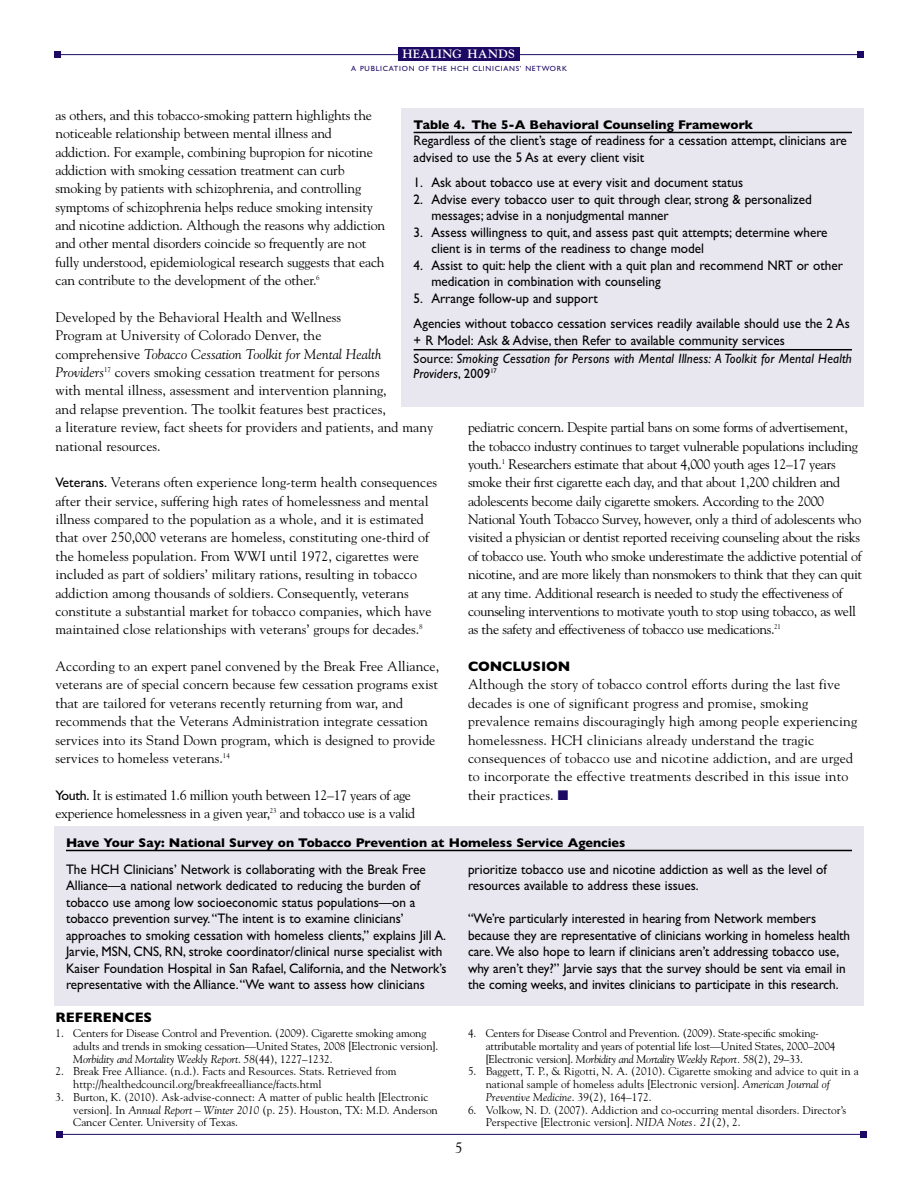
<style>
.page{position:relative;width:918px;height:1188px;background:#fff}
.page>*{position:absolute;margin:0;border:0;box-sizing:border-box;transform-origin:0 0}
.t1{font:15px "Goudy";color:#000}
.t2{font:13.8px/18.5px "Goudy";color:#000}
.t3{font:13.8px/16.5px "Gill Sans";color:#000;scale:.95 1}
.t4{font:13.8px/18.5px "Goudy";letter-spacing:-.025em;color:#000}
.t5{font:700 13.8px "Gill Sans";color:#000}
.t6{font:italic 13.5px/15px "Gill Sans";letter-spacing:.015em;color:#000;scale:.95 1}
.t7{font:700 12.75px "Gill Sans";color:#000}
.t8{font:700 12px "Goudy";letter-spacing:.03em;color:#fff}
.t9{font:11.25px/12.8px "Goudy";color:#000}
.t10{font:11.25px/12.8px "Goudy";letter-spacing:-.02em;color:#000}
.t11{font:7.5px "Gill Sans";letter-spacing:.1em;color:#1d0964}
.s1{font-style:italic}
.s2{font-family:"Gill Sans"}
.s3{font-style:normal}
.s4{color:#1d0964}
.s5{font-style:italic;font-size:12px}
</style>
<div class="page">
<hr style="left:54px;top:54px;width:810px;height:1px;background:#1d0964">
<div style="left:857px;top:51px;width:7px;height:7px;background:#1d0964"></div>
<div style="left:54px;top:51px;width:7px;height:7px;background:#1d0964"></div>
<div style="left:398px;top:47px;width:122px;height:14px;background:#1d0964"></div>
<hr style="left:57px;top:1134px;width:810px;height:1px;background:#1d0964">
<div style="left:860px;top:1131px;width:7px;height:7px;background:#1d0964"></div>
<div style="left:57px;top:1131px;width:6px;height:7px;background:#1d0964"></div>
<div style="left:402px;top:108px;width:462px;height:299px;background:#e8e6ef"></div>
<hr style="left:414px;top:132px;width:438px;height:1px;background:#000">
<hr style="left:414px;top:349px;width:438px;height:1px;background:#000">
<div style="left:54px;top:826px;width:810px;height:169px;background:#e8e6ef"></div>
<hr style="left:66px;top:850px;width:786px;height:1px;background:#000">
<div style="left:54px;top:852px;width:810px;height:154px;background:#e8e6ef"></div>
<p class="t8" style="left:403px;top:47px;width:114px">HEALING HANDS</p>
<p class="t11" style="left:351px;top:64px;width:217px">A PUBLICATION OF THE HCH CLINICIANS’ NETWORK</p>
<p class="t2" style="left:56px;top:106px;width:331px">as others, and this tobacco-smoking pattern highlights the noticeable relationship between mental illness and addiction. For example, combining bupropion for nicotine addiction with smoking cessation treatment can curb smoking by patients with schizophrenia, and controlling symptoms of schizophrenia helps reduce smoking intensity and nicotine addiction. Although the reasons why addiction and other mental disorders coincide so frequently are not fully understood, epidemiological research suggests that each can contribute to the development of the other.<sup>6</sup></p>
<p class="t2" style="left:55px;top:308px;width:379px">Developed by the Behavioral Health and Wellness<br>Program at University of Colorado Denver, the<br>comprehensive <span class="s1">Tobacco Cessation Toolkit for Mental Health Providers</span><sup>17</sup> covers smoking cessation treatment for persons<br>with mental illness, assessment and intervention planning,<br>and relapse prevention. The toolkit features best practices,<br>a literature review, fact sheets for providers and patients, and many national resources.</p>
<p class="t2" style="left:56px;top:473px;width:383px"><span class="s2">Veterans.</span> Veterans often experience long-term health consequences after their service, suffering high rates of homelessness and mental illness compared to the population as a whole, and it is estimated that over 250,000 veterans are homeless, constituting one-third of the homeless population. From WWI until 1972, cigarettes were included as part of soldiers’ military rations, resulting in tobacco addiction among thousands of soldiers. Consequently, veterans constitute a substantial market for tobacco companies, which have maintained close relationships with veterans’ groups for decades.<sup>8</sup></p>
<p class="t2" style="left:56px;top:657px;width:385px">According to an expert panel convened by the Break Free Alliance, veterans are of special concern because few cessation programs exist that are tailored for veterans recently returning from war, and recommends that the Veterans Administration integrate cessation services into its Stand Down program, which is designed to provide services to homeless veterans.<sup>14</sup></p>
<p class="t4" style="left:56px;top:786px;width:361px"><span class="s2">Youth.</span> It is estimated 1.6 million youth between 12–17 years of age experience homelessness in a given year,<sup>23</sup> and tobacco use is a valid</p>
<p class="t7" style="left:414px;top:117px;width:341px">Table 4. The 5-A Behavioral Counseling Framework</p>
<p class="t3" style="left:414px;top:132px;width:458px">Regardless of the client’s stage of readiness for a cessation attempt, clinicians are advised to use the 5 As at every client visit</p>
<p class="t3" style="left:414px;top:174px;width:349px">1. Ask about tobacco use at every visit and document status</p>
<p class="t3" style="left:431px;top:191px;width:402px;text-indent:-18px">2. Advise every tobacco user to quit through clear, strong &amp; personalized messages; advise in a nonjudgmental manner</p>
<p class="t3" style="left:431px;top:224px;width:419px;text-indent:-18px">3. Assess willingness to quit, and assess past quit attempts; determine where client is in terms of the readiness to change model</p>
<p class="t3" style="left:431px;top:257px;width:435px;text-indent:-18px">4. Assist to quit: help the client with a quit plan and recommend NRT or other medication in combination with counseling</p>
<p class="t3" style="left:414px;top:285px;width:461px;line-height:25.5px">5. Arrange follow-up and support<br>Agencies without tobacco cessation services readily available should use the 2 As</p>
<p class="t3" style="left:414px;top:332px;width:392px">+ R Model: Ask &amp; Advise, then Refer to available community services</p>
<p class="t6" style="left:414px;top:351px;width:463px"><span class="s3">Source:</span> Smoking Cessation for Persons with Mental Illness: A Toolkit for Mental Health<br>Providers<span class="s3">, 2009</span><sup>17</sup></p>
<p class="t4" style="left:468px;top:418px;width:396px">pediatric concern. Despite partial bans on some forms of advertisement, the tobacco industry continues to target vulnerable populations including youth.<sup>1</sup> Researchers estimate that about 4,000 youth ages 12–17 years smoke their first cigarette each day, and that about 1,200 children and adolescents become daily cigarette smokers. According to the 2000<br>National Youth Tobacco Survey, however, only a third of adolescents who visited a physician or dentist reported receiving counseling about the risks of tobacco use. Youth who smoke underestimate the addictive potential of nicotine, and are more likely than nonsmokers to think that they can quit at any time. Additional research is needed to study the effectiveness of counseling interventions to motivate youth to stop using tobacco, as well as the safety and effectiveness of tobacco use medications.<sup>21</sup></p>
<p class="t5" style="left:468px;top:658px;width:104px">CONCLUSION</p>
<p class="t2" style="left:468px;top:675px;width:391px">Although the story of tobacco control efforts during the last five decades is one of significant progress and promise, smoking prevalence remains discouragingly high among people experiencing homelessness. HCH clinicians already understand the tragic consequences of tobacco use and nicotine addiction, and are urged to incorporate the effective treatments described in this issue into their practices. <span class="s4">■</span></p>
<p class="t7" style="left:66px;top:835px;width:561px">Have Your Say: National Survey on Tobacco Prevention at Homeless Service Agencies</p>
<p class="t3" style="left:66px;top:861px;width:402px">The HCH Clinicians’ Network is collaborating with the Break Free Alliance—a national network dedicated to reducing the burden of tobacco use among low socioeconomic status populations—on a tobacco prevention survey.“The intent is to examine clinicians’ approaches to smoking cessation with homeless clients,” explains Jill A.<br>Jarvie, MSN, CNS, RN, stroke coordinator/clinical nurse specialist with Kaiser Foundation Hospital in San Rafael, California, and the Network’s representative with the Alliance.“We want to assess how clinicians</p>
<p class="t3" style="left:468px;top:861px;width:379px">prioritize tobacco use and nicotine addiction as well as the level of resources available to address these issues.</p>
<p class="t3" style="left:468px;top:910px;width:404px">“We’re particularly interested in hearing from Network members because they are representative of clinicians working in homeless health care. We also hope to learn if clinicians aren’t addressing tobacco use, why aren’t they?” Jarvie says that the survey should be sent via email in the coming weeks, and invites clinicians to participate in this research.</p>
<p class="t5" style="left:56px;top:1009px;width:98px">REFERENCES</p>
<p class="t9" style="left:73px;top:1027px;width:367px;text-indent:-18px">1. Centers for Disease Control and Prevention. (2009). Cigarette smoking among adults and trends in smoking cessation—United States, 2008 [Electronic version].<br><span class="s1">Morbidity and Mortality Weekly Report</span>. <span class="s1">58</span>(44), 1227–1232.</p>
<p class="t9" style="left:73px;top:1065px;width:325px;text-indent:-18px">2. Break Free Alliance. (n.d.). Facts and Resources. Stats. Retrieved from http://healthedcouncil.org/breakfreealliance/facts.html</p>
<p class="t9" style="left:73px;top:1091px;width:366px;text-indent:-18px">3. Burton, K. (2010). Ask-advise-connect: A matter of public health [Electronic version]. In <span class="s1">Annual Report – Winter 2010</span> (p. 25). Houston, TX: M.D. Anderson<br>Cancer Center. University of Texas.</p>
<p class="t10" style="left:486px;top:1027px;width:351px;text-indent:-18px">4. Centers for Disease Control and Prevention. (2009). State-specific smoking&shy;attributable mortality and years of potential life lost—United States, 2000–2004 [Electronic version]. <span class="s1">Morbidity and Mortality Weekly Report. 58</span>(2), 29–33.</p>
<p class="t9" style="left:486px;top:1065px;width:375px;text-indent:-18px">5. Baggett, T. P., &amp; Rigotti, N. A. (2010). Cigarette smoking and advice to quit in a national sample of homeless adults [Electronic version]. <span class="s1">American Journal of<br>Preventive Medicine</span>. 39(2), 164–172.</p>
<p class="t9" style="left:486px;top:1103px;width:362px;text-indent:-18px">6. Volkow, N. D. (2007). Addiction and co-occurring mental disorders. Director’s<br>Perspective [Electronic version]. <span class="s1">NIDA Notes</span><span class="s5">. 21</span>(2), 2.</p>
<p class="t1" style="left:455px;top:1139px;width:9px">5</p>
</div>
